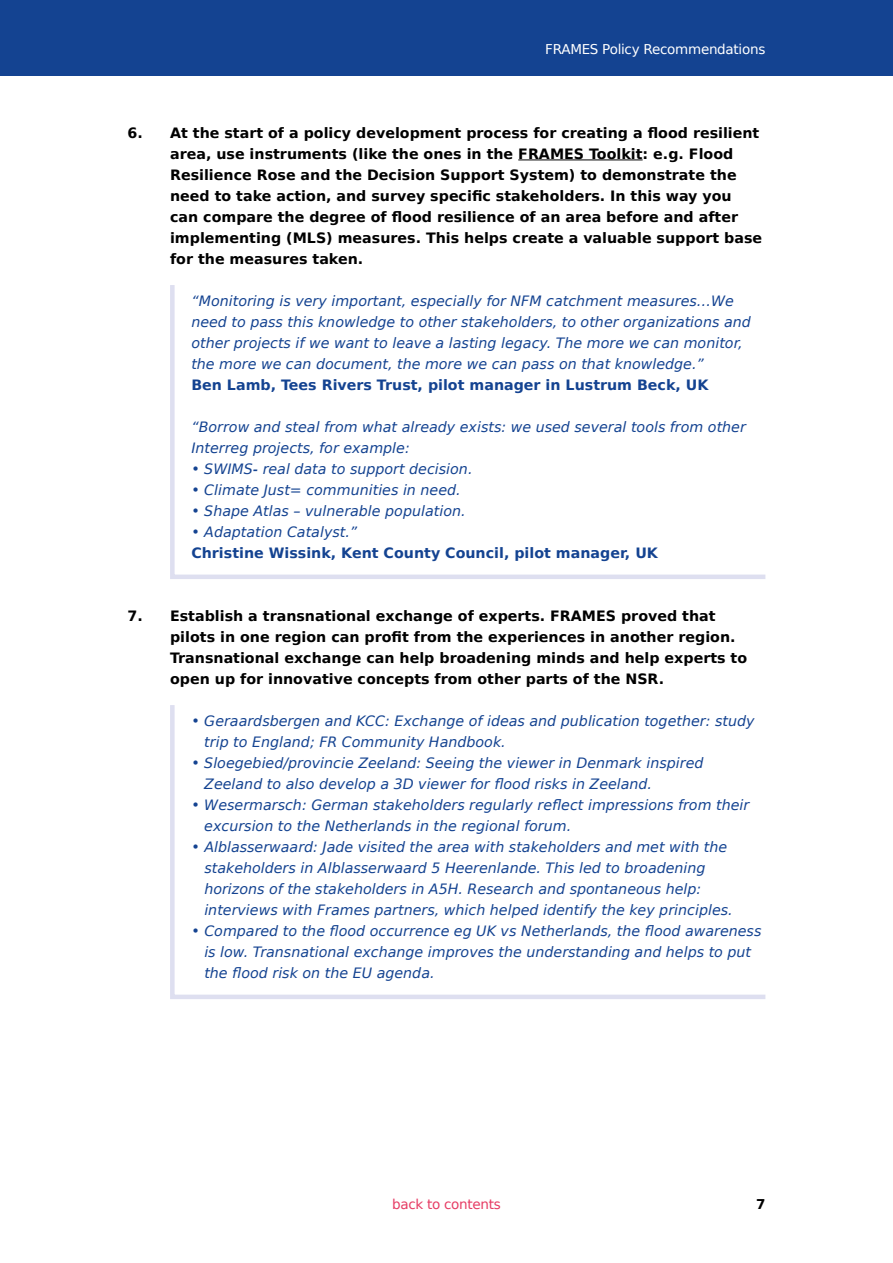
<style>
.page{position:relative;width:893px;height:1263px;background:#fff}
.page>*{position:absolute;margin:0;border:0;box-sizing:border-box;transform-origin:0 0}
.t1{font:italic 14.25px/21px "DejaVu Sans";color:#144391}
.t2{font:700 14.25px/21px "DejaVu Sans";color:#000}
.t3{font:700 14.25px "DejaVu Sans";color:#144391}
.t4{font:13.5px "DejaVu Sans";letter-spacing:-.02em;color:#fff}
.t5{font:13.5px "DejaVu Sans";letter-spacing:-.02em;color:#e63c64}
.t6{font:700 13.5px "DejaVu Sans";color:#000}
</style>
<div class="page">
<div style="left:0;top:0;width:893px;height:75px;background:#144391"></div>
<hr style="left:518px;top:160px;width:125px;height:1px;background:#000">
<svg style="left:170px;top:285px;width:596px;height:294px"></svg>
<svg style="left:170px;top:705px;width:596px;height:294px"></svg>
<p class="t4" style="left:545px;top:37px;width:222px">FRAMES Policy Recommendations</p>
<p class="t2" style="left:170px;top:122px;width:594px;text-indent:-43px">6. At the start of a policy development process for creating a flood resilient area, use instruments (like the ones in the FRAMES Toolkit: e.g. Flood Resilience Rose and the Decision Support System) to demonstrate the need to take action, and survey specific stakeholders. In this way you can compare the degree of flood resilience of an area before and after implementing (MLS) measures. This helps create a valuable support base for the measures taken.</p>
<p class="t1" style="left:191px;top:290px;width:561px">“Monitoring is very important, especially for NFM catchment measures…We need to pass this knowledge to other stakeholders, to other organizations and other projects if we want to leave a lasting legacy. The more we can monitor, the more we can document, the more we can pass on that knowledge.”</p>
<p class="t3" style="left:191px;top:373px;width:519px">Ben Lamb, Tees Rivers Trust, pilot manager in Lustrum Beck, UK</p>
<p class="t1" style="left:191px;top:416px;width:556px">“Borrow and steal from what already exists: we used several tools from other<br>Interreg projects, for example:</p>
<p class="t1" style="left:191px;top:458px;width:283px">• SWIMS- real data to support decision.</p>
<p class="t1" style="left:191px;top:479px;width:271px">• Climate Just= communities in need.</p>
<p class="t1" style="left:191px;top:500px;width:276px">• Shape Atlas – vulnerable population.</p>
<p class="t1" style="left:191px;top:521px;width:167px">• Adaptation Catalyst.”</p>
<p class="t3" style="left:191px;top:541px;width:468px">Christine Wissink, Kent County Council, pilot manager, UK</p>
<p class="t2" style="left:170px;top:605px;width:579px;text-indent:-43px">7. Establish a transnational exchange of experts. FRAMES proved that pilots in one region can profit from the experiences in another region.<br>Transnational exchange can help broadening minds and help experts to open up for innovative concepts from other parts of the NSR.</p>
<p class="t1" style="left:204px;top:710px;width:552px;text-indent:-13px">• Geraardsbergen and KCC: Exchange of ideas and publication together: study trip to England; FR Community Handbook.</p>
<p class="t1" style="left:204px;top:752px;width:501px;text-indent:-13px">• Sloegebied/provincie Zeeland: Seeing the viewer in Denmark inspired<br>Zeeland to also develop a 3D viewer for flood risks in Zeeland.</p>
<p class="t1" style="left:204px;top:794px;width:546px;text-indent:-13px">• Wesermarsch: German stakeholders regularly reflect impressions from their excursion to the Netherlands in the regional forum.</p>
<p class="t1" style="left:204px;top:836px;width:530px;text-indent:-13px">• Alblasserwaard: Jade visited the area with stakeholders and met with the stakeholders in Alblasserwaard 5 Heerenlande. This led to broadening horizons of the stakeholders in A5H. Research and spontaneous help: interviews with Frames partners, which helped identify the key principles.</p>
<p class="t1" style="left:204px;top:920px;width:559px;text-indent:-13px">• Compared to the flood occurrence eg UK vs Netherlands, the flood awareness is low. Transnational exchange improves the understanding and helps to put the flood risk on the EU agenda.</p>
<p class="t5" style="left:392px;top:1192px;width:110px">back to contents</p>
<p class="t6" style="left:756px;top:1193px;width:11px">7</p>
</div>
